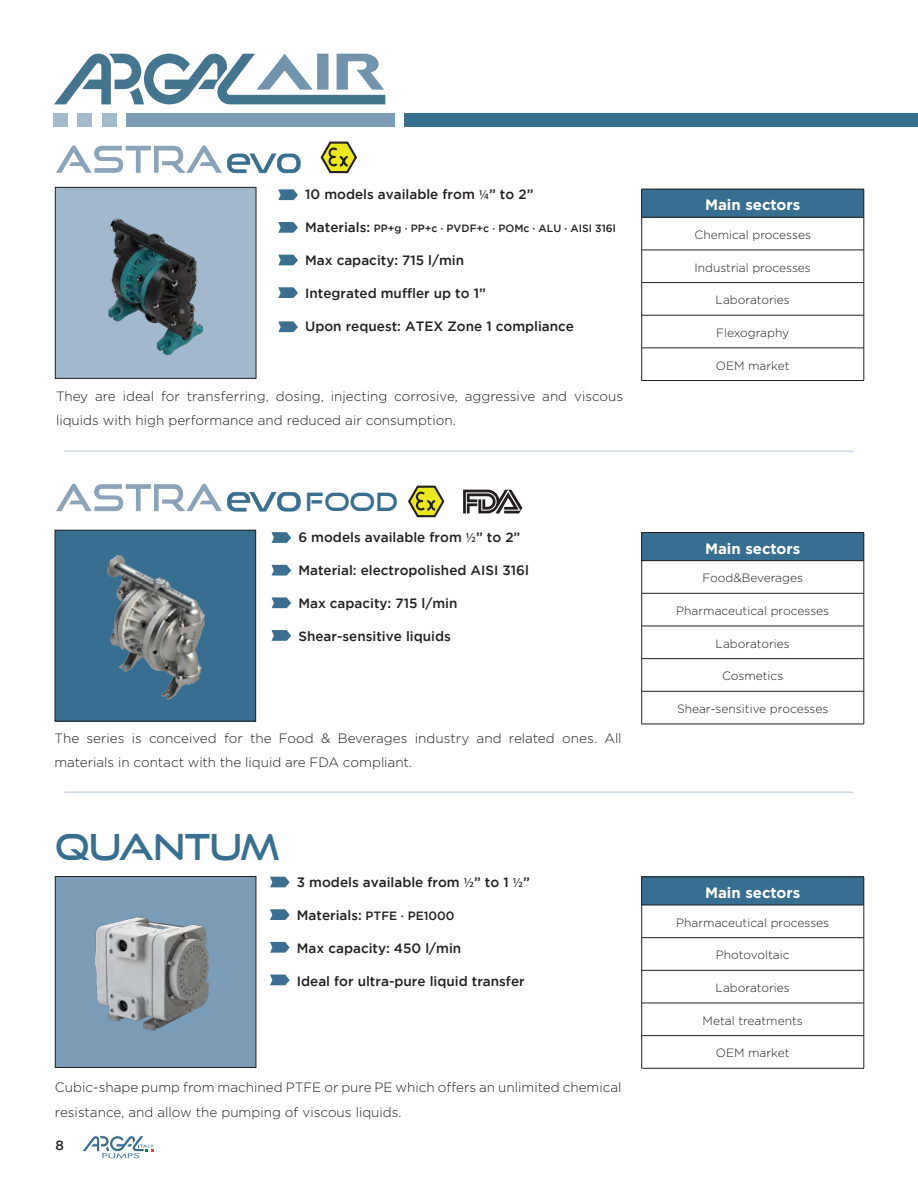
<style>
.page{position:relative;width:918px;height:1188px;background:#fff}
.page>*{position:absolute;margin:0;border:0;box-sizing:border-box;transform-origin:0 0}
.t1{font:35.55px "Good Times Rg";color:#386e8f}
.t2{font:26.7px "Good Times";color:#386e8f}
.t3{font:700 15px "Gotham";color:#fff}
.t4{font:300 13.5px/24px "Gotham";color:#231f20}
.t5{font:500 13.5px "Gotham";color:#231f20}
.t6{font:300 12px "Gotham";color:#231f20}
.t7{font:500 12px "Gotham";color:#231f20}
.t8{font:500 10.5px "Gotham";color:#231f20}
.s1{font-family:"Myriad Pro";font-weight:400}
.s2{font-size:13.5px}
</style>
<div class="page">
<div style="left:405px;top:113px;width:513px;height:13px;background:#386e8f"></div>
<div style="left:126px;top:113px;width:269px;height:13px;background:#7b9cb7"></div>
<div style="left:54px;top:113px;width:14px;height:13px;background:#a1b8cd"></div>
<div style="left:78px;top:113px;width:14px;height:13px;background:#a1b8cd"></div>
<div style="left:102px;top:113px;width:14px;height:13px;background:#a1b8cd"></div>
<svg style="left:83px;top:1135px;width:71px;height:23px"></svg>
<svg style="left:56px;top:145px;width:245px;height:28px"></svg>
<svg style="left:320px;top:141px;width:37px;height:33px"></svg>
<svg style="left:278px;top:189px;width:20px;height:11px"></svg>
<svg style="left:278px;top:222px;width:20px;height:11px"></svg>
<svg style="left:278px;top:255px;width:20px;height:10px"></svg>
<svg style="left:278px;top:287px;width:20px;height:11px"></svg>
<svg style="left:278px;top:321px;width:20px;height:11px"></svg>
<svg style="left:56px;top:484px;width:245px;height:28px"></svg>
<svg style="left:408px;top:485px;width:37px;height:33px"></svg>
<svg style="left:271px;top:532px;width:20px;height:11px"></svg>
<svg style="left:271px;top:565px;width:20px;height:11px"></svg>
<svg style="left:271px;top:597px;width:20px;height:11px"></svg>
<svg style="left:271px;top:630px;width:20px;height:11px"></svg>
<div style="left:462px;top:486px;width:61px;height:31px;background:linear-gradient(to right,#fff,#fff)"></div>
<svg style="left:463px;top:490px;width:59px;height:23px"></svg>
<svg style="left:270px;top:877px;width:20px;height:10px"></svg>
<svg style="left:270px;top:909px;width:20px;height:11px"></svg>
<svg style="left:270px;top:942px;width:20px;height:11px"></svg>
<svg style="left:270px;top:975px;width:20px;height:10px"></svg>
<svg style="left:54px;top:54px;width:331px;height:50px"></svg>
<div style="left:55px;top:187px;width:201px;height:191px;background:#a1b8cd"></div>
<div style="left:55px;top:187px;width:201px;height:192px;border:1px solid #231f20"></div>
<img style="left:109px;top:219px;width:94px;height:136px">
<div style="left:55px;top:530px;width:201px;height:191px;background:#386e8f"></div>
<div style="left:55px;top:530px;width:201px;height:191px;border:1px solid #231f20"></div>
<div style="left:55px;top:877px;width:201px;height:191px;background:#7b9cb7"></div>
<div style="left:55px;top:876px;width:201px;height:192px;border:1px solid #231f20"></div>
<img style="left:107px;top:556px;width:97px;height:143px">
<img style="left:94px;top:917px;width:115px;height:114px">
<div style="left:642px;top:189px;width:222px;height:28px;background:#386e8f"></div>
<hr style="left:642px;top:189px;width:222px;height:1px;background:#231f20">
<svg style="left:641px;top:189px;width:1px;height:28px"></svg>
<svg style="left:864px;top:189px;width:1px;height:28px"></svg>
<hr style="left:642px;top:217px;width:222px;height:1px;background:#231f20">
<hr style="left:641px;top:217px;width:1px;height:33px;background:#231f20">
<hr style="left:864px;top:217px;width:1px;height:33px;background:#231f20">
<hr style="left:642px;top:250px;width:222px;height:1px;background:#231f20">
<hr style="left:641px;top:250px;width:1px;height:32px;background:#231f20">
<hr style="left:864px;top:250px;width:1px;height:32px;background:#231f20">
<hr style="left:642px;top:282px;width:222px;height:1px;background:#231f20">
<hr style="left:641px;top:283px;width:1px;height:32px;background:#231f20">
<hr style="left:864px;top:283px;width:1px;height:32px;background:#231f20">
<hr style="left:642px;top:315px;width:222px;height:1px;background:#231f20">
<hr style="left:641px;top:315px;width:1px;height:33px;background:#231f20">
<hr style="left:864px;top:315px;width:1px;height:33px;background:#231f20">
<hr style="left:642px;top:348px;width:222px;height:1px;background:#231f20">
<hr style="left:641px;top:348px;width:1px;height:32px;background:#231f20">
<hr style="left:864px;top:348px;width:1px;height:32px;background:#231f20">
<hr style="left:642px;top:380px;width:222px;height:1px;background:#231f20">
<div style="left:642px;top:533px;width:222px;height:28px;background:#386e8f"></div>
<hr style="left:642px;top:532px;width:222px;height:1px;background:#231f20">
<svg style="left:641px;top:533px;width:1px;height:27px"></svg>
<svg style="left:864px;top:533px;width:1px;height:27px"></svg>
<hr style="left:642px;top:560px;width:222px;height:1px;background:#231f20">
<hr style="left:641px;top:561px;width:1px;height:32px;background:#231f20">
<hr style="left:864px;top:561px;width:1px;height:32px;background:#231f20">
<hr style="left:642px;top:593px;width:222px;height:1px;background:#231f20">
<hr style="left:641px;top:594px;width:1px;height:32px;background:#231f20">
<hr style="left:864px;top:594px;width:1px;height:32px;background:#231f20">
<hr style="left:642px;top:626px;width:222px;height:1px;background:#231f20">
<hr style="left:641px;top:626px;width:1px;height:32px;background:#231f20">
<hr style="left:864px;top:626px;width:1px;height:32px;background:#231f20">
<hr style="left:642px;top:658px;width:222px;height:1px;background:#231f20">
<hr style="left:641px;top:659px;width:1px;height:32px;background:#231f20">
<hr style="left:864px;top:659px;width:1px;height:32px;background:#231f20">
<hr style="left:642px;top:691px;width:222px;height:1px;background:#231f20">
<hr style="left:641px;top:691px;width:1px;height:33px;background:#231f20">
<hr style="left:864px;top:691px;width:1px;height:33px;background:#231f20">
<hr style="left:642px;top:724px;width:222px;height:1px;background:#231f20">
<div style="left:642px;top:877px;width:222px;height:28px;background:#386e8f"></div>
<hr style="left:642px;top:877px;width:222px;height:1px;background:#231f20">
<svg style="left:641px;top:877px;width:1px;height:28px"></svg>
<svg style="left:864px;top:877px;width:1px;height:28px"></svg>
<hr style="left:642px;top:905px;width:222px;height:1px;background:#231f20">
<hr style="left:641px;top:905px;width:1px;height:32px;background:#231f20">
<hr style="left:864px;top:905px;width:1px;height:32px;background:#231f20">
<hr style="left:642px;top:937px;width:222px;height:1px;background:#231f20">
<hr style="left:641px;top:938px;width:1px;height:32px;background:#231f20">
<hr style="left:864px;top:938px;width:1px;height:32px;background:#231f20">
<hr style="left:642px;top:970px;width:222px;height:1px;background:#231f20">
<hr style="left:641px;top:971px;width:1px;height:32px;background:#231f20">
<hr style="left:864px;top:971px;width:1px;height:32px;background:#231f20">
<hr style="left:642px;top:1003px;width:222px;height:1px;background:#231f20">
<hr style="left:641px;top:1003px;width:1px;height:32px;background:#231f20">
<hr style="left:864px;top:1003px;width:1px;height:32px;background:#231f20">
<hr style="left:642px;top:1035px;width:222px;height:1px;background:#231f20">
<hr style="left:641px;top:1036px;width:1px;height:32px;background:#231f20">
<hr style="left:864px;top:1036px;width:1px;height:32px;background:#231f20">
<hr style="left:642px;top:1068px;width:222px;height:1px;background:#231f20">
<hr style="left:64px;top:450px;width:790px;height:2px;background:#cbd8e4">
<hr style="left:64px;top:791px;width:790px;height:2px;background:#cbd8e4">
<p class="t5" style="left:305px;top:187px;width:230px">10 models available from <span class="s1">1/4</span>” to 2”</p>
<p class="t8" style="left:305px;top:223px;width:312px"><span class="s2">Materials:</span> PP+g · PP+c · PVDF+c · POMc · ALU · AISI 316l</p>
<p class="t5" style="left:305px;top:253px;width:161px">Max capacity: 715 l/min</p>
<p class="t5" style="left:305px;top:286px;width:182px">Integrated muffler up to 1”</p>
<p class="t5" style="left:305px;top:319px;width:270px">Upon request: ATEX Zone 1 compliance</p>
<p class="t4" style="left:56px;top:384px;width:569px">They are ideal for transferring, dosing, injecting corrosive, aggressive and viscous liquids with high performance and reduced air consumption.</p>
<h2 class="t2" style="left:306px;top:489px;width:94px">FOOD</h2>
<p class="t5" style="left:298px;top:530px;width:224px">6 models available from <span class="s1">1/2</span>” to 2”</p>
<p class="t5" style="left:298px;top:563px;width:232px">Material: electropolished AISI 316l</p>
<p class="t5" style="left:298px;top:596px;width:161px">Max capacity: 715 l/min</p>
<p class="t5" style="left:298px;top:629px;width:154px">Shear-sensitive liquids</p>
<p class="t4" style="left:54px;top:727px;width:569px">The series is conceived for the Food &amp; Beverages industry and related ones. All materials in contact with the liquid are FDA compliant.</p>
<h1 class="t1" style="left:55px;top:825px;width:226px">QUANTUM</h1>
<p class="t5" style="left:297px;top:874px;width:234px">3 models available from <span class="s1">1/2</span>” to 1 <span class="s1">1/2</span>”</p>
<p class="t7" style="left:297px;top:909px;width:159px"><span class="s2">Materials:</span> PTFE · PE1000</p>
<p class="t5" style="left:297px;top:940px;width:166px">Max capacity: 450 l/min</p>
<p class="t5" style="left:297px;top:973px;width:229px">Ideal for ultra-pure liquid transfer</p>
<p class="t4" style="left:55px;top:1076px;width:568px">Cubic-shape pump from machined PTFE or pure PE which offers an unlimited chemical resistance, and allow the pumping of viscous liquids.</p>
<p class="t5" style="left:56px;top:1137px;width:10px">8</p>
<p class="t3" style="left:705px;top:196px;width:97px">Main sectors</p>
<p class="t6" style="left:695px;top:228px;width:118px">Chemical processes</p>
<p class="t6" style="left:695px;top:261px;width:118px">Industrial processes</p>
<p class="t6" style="left:716px;top:294px;width:76px">Laboratories</p>
<p class="t6" style="left:716px;top:326px;width:75px">Flexography</p>
<p class="t6" style="left:716px;top:359px;width:75px">OEM market</p>
<p class="t3" style="left:705px;top:540px;width:97px">Main sectors</p>
<p class="t6" style="left:702px;top:572px;width:102px">Food&amp;Beverages</p>
<p class="t6" style="left:676px;top:604px;width:155px">Pharmaceutical processes</p>
<p class="t6" style="left:716px;top:637px;width:76px">Laboratories</p>
<p class="t6" style="left:722px;top:670px;width:63px">Cosmetics</p>
<p class="t6" style="left:677px;top:702px;width:153px">Shear-sensitive processes</p>
<p class="t3" style="left:705px;top:884px;width:97px">Main sectors</p>
<p class="t6" style="left:676px;top:916px;width:155px">Pharmaceutical processes</p>
<p class="t6" style="left:716px;top:949px;width:75px">Photovoltaic</p>
<p class="t6" style="left:716px;top:981px;width:76px">Laboratories</p>
<p class="t6" style="left:703px;top:1014px;width:102px">Metal treatments</p>
<p class="t6" style="left:716px;top:1047px;width:75px">OEM market</p>
</div>
